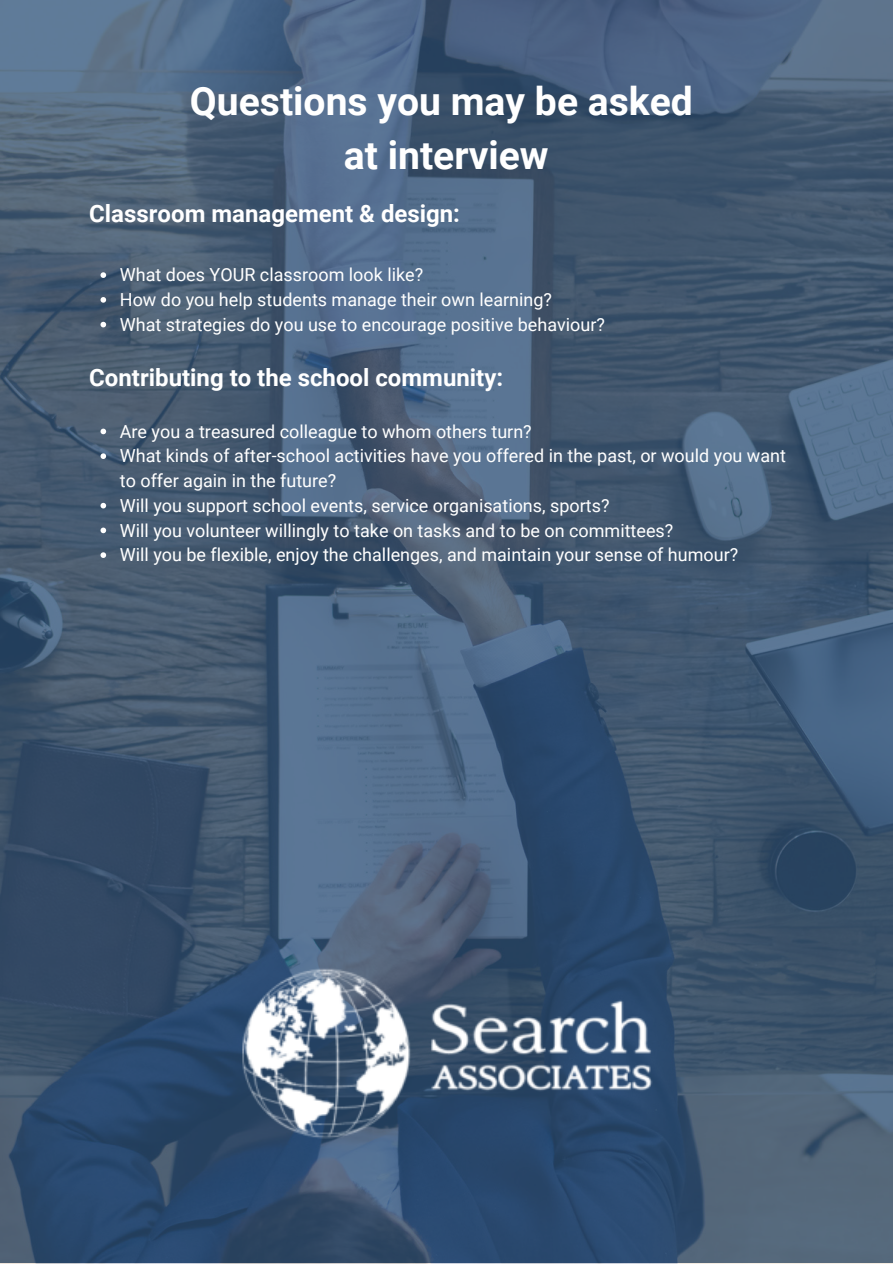
<style>
.page{position:relative;width:893px;height:1264px;background:#fff}
.page>*{position:absolute;margin:0;border:0;box-sizing:border-box;transform-origin:0 0}
.t1{font:700 39.15px/54px "Roboto";color:#fff;text-align:center}
.t2{font:700 24px "Roboto";color:#fff}
.t3{font:18px/24.8px "Roboto";color:#fff}
</style>
<div class="page">
<img style="left:0;top:1px;width:892px;height:1262px">
<img style="left:219px;top:965px;width:455px;height:197px">
<svg style="left:100px;top:272px;width:6px;height:6px"></svg>
<svg style="left:100px;top:297px;width:6px;height:6px"></svg>
<svg style="left:100px;top:322px;width:6px;height:5px"></svg>
<svg style="left:100px;top:428px;width:6px;height:6px"></svg>
<svg style="left:100px;top:453px;width:6px;height:6px"></svg>
<svg style="left:100px;top:503px;width:6px;height:5px"></svg>
<svg style="left:100px;top:527px;width:6px;height:6px"></svg>
<svg style="left:100px;top:552px;width:6px;height:6px"></svg>
<h1 class="t1" style="left:190px;top:72px;width:504px">Questions you may be asked at interview</h1>
<h2 class="t2" style="left:89px;top:196px;width:372px">Classroom management &amp; design:</h2>
<p class="t3" style="left:120px;top:262px;width:486px">What does YOUR classroom look like?<br>How do you help students manage their own learning?<br>What strategies do you use to encourage positive behaviour?</p>
<h2 class="t2" style="left:89px;top:360px;width:415px">Contributing to the school community:</h2>
<p class="t3" style="left:120px;top:418px;width:667px">Are you a treasured colleague to whom others turn?<br>What kinds of after-school activities have you offered in the past, or would you want to offer again in the future?<br>Will you support school events, service organisations, sports?<br>Will you volunteer willingly to take on tasks and to be on committees?<br>Will you be flexible, enjoy the challenges, and maintain your sense of humour?</p>
</div>
